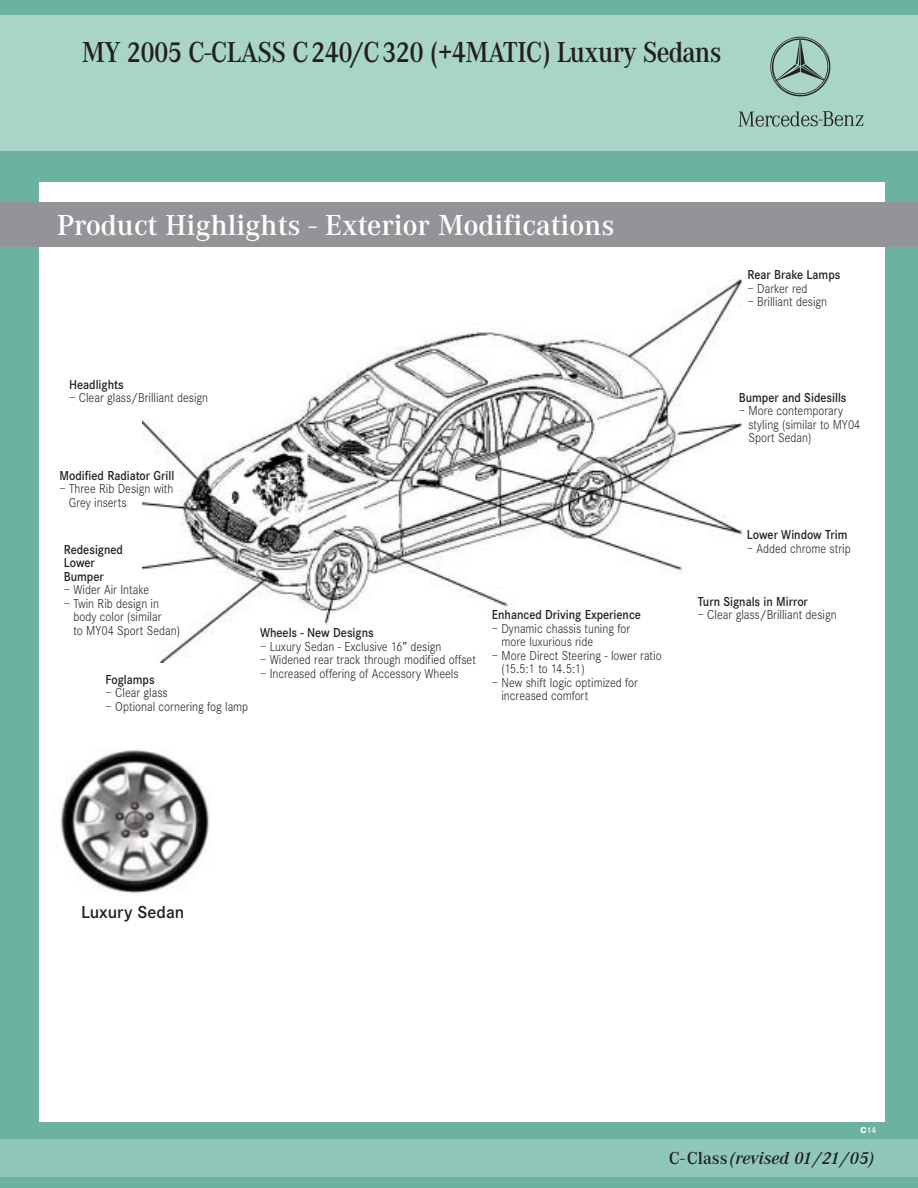
<style>
.page{position:relative;width:918px;height:1188px;background:#6cb2a0}
.page>*{position:absolute;margin:0;border:0;box-sizing:border-box;transform-origin:0 0}
.t1{font:600 30px "Corporate A";letter-spacing:-.025em;color:#231f1f;scale:.9 1}
.t2{font:600 30px "Corporate A";color:#fff}
.t3{font:italic 600 18px "Corporate A";color:#231f1f}
.t4{font:600 18px "Corporate S";color:#231f1f}
.t5{font:300 13.5px/13.5px "Corporate S";color:#231f1f;scale:.9 1}
.t6{font:600 13.5px/13.5px "Corporate S";color:#231f1f;scale:.9 1}
.t7{font:600 9px "Corporate S";color:#fff}
.s1{font-weight:800}
.s2{font-style:normal}
</style>
<div class="page">
<div style="left:0;top:15px;width:918px;height:135px;background:#a9d4c8"></div>
<svg style="left:738px;top:111px;width:126px;height:16px"></svg>
<svg style="left:770px;top:36px;width:61px;height:61px"></svg>
<div style="left:39px;top:182px;width:846px;height:940px;background:#fff"></div>
<div style="left:1px;top:1140px;width:917px;height:37px;background:#8fc8b9"></div>
<div style="left:0;top:202px;width:918px;height:45px;background:#939497"></div>
<img style="left:142px;top:275px;width:601px;height:388px">
<img style="left:60px;top:749px;width:150px;height:145px">
<h1 class="t1" style="left:82px;top:39px;width:713px">MY 2005 C-CLASS C240/C320 (+4MATIC) Luxury Sedans</h1>
<h1 class="t2" style="left:57px;top:212px;width:559px">Product Highlights - Exterior Modifications</h1>
<p class="t6" style="left:69px;top:379px;width:62px">Headlights</p>
<p class="t5" style="left:69px;top:392px;width:156px">– Clear glass/Brilliant design</p>
<p class="t6" style="left:60px;top:470px;width:129px">Modified Radiator Grill</p>
<p class="t5" style="left:69px;top:483px;width:117px;text-indent:-9px">– Three Rib Design with<br>Grey inserts</p>
<p class="t6" style="left:64px;top:544px;width:67px">Redesigned<br>Lower<br>Bumper</p>
<p class="t5" style="left:64px;top:584px;width:96px">– Wider Air Intake</p>
<p class="t5" style="left:73px;top:598px;width:120px;text-indent:-10px">– Twin Rib design in body color (similar<br>to MY04 Sport Sedan)</p>
<p class="t6" style="left:106px;top:674px;width:56px">Foglamps</p>
<p class="t5" style="left:106px;top:688px;width:70px">– Clear glass</p>
<p class="t5" style="left:106px;top:701px;width:160px">– Optional cornering fog lamp</p>
<p class="t6" style="left:260px;top:627px;width:128px">Wheels - New Designs</p>
<p class="t5" style="left:260px;top:641px;width:203px">– Luxury Sedan - Exclusive 16” design</p>
<p class="t5" style="left:260px;top:654px;width:241px">– Widened rear track through modified offset</p>
<p class="t5" style="left:260px;top:668px;width:222px">– Increased offering of Accessory Wheels</p>
<p class="t6" style="left:492px;top:610px;width:167px">Enhanced Driving Experience</p>
<p class="t5" style="left:501px;top:623px;width:145px;text-indent:-10px">– Dynamic chassis tuning for more luxurious ride</p>
<p class="t5" style="left:501px;top:650px;width:180px;text-indent:-10px">– More Direct Steering - lower ratio (15.5:1 to 14.5:1)</p>
<p class="t5" style="left:501px;top:677px;width:153px;text-indent:-10px">– New shift logic optimized for increased comfort</p>
<p class="t6" style="left:748px;top:269px;width:105px">Rear Brake Lamps</p>
<p class="t5" style="left:748px;top:283px;width:68px">– Darker red</p>
<p class="t5" style="left:748px;top:296px;width:90px">– Brilliant design</p>
<p class="t6" style="left:739px;top:392px;width:121px">Bumper and Sidesills</p>
<p class="t5" style="left:748px;top:406px;width:126px;text-indent:-10px">– More contemporary styling (similar to MY04<br>Sport Sedan)</p>
<p class="t6" style="left:747px;top:529px;width:113px">Lower Window Trim</p>
<p class="t5" style="left:747px;top:543px;width:117px">– Added chrome strip</p>
<p class="t6" style="left:698px;top:596px;width:124px">Turn Signals in Mirror</p>
<p class="t5" style="left:698px;top:609px;width:156px">– Clear glass/Brilliant design</p>
<h2 class="t4" style="left:81px;top:906px;width:105px">Luxury Sedan</h2>
<p class="t7" style="left:860px;top:1127px;width:17px"><span class="s1">C</span>14</p>
<h2 class="t3" style="left:669px;top:1151px;width:207px"><span class="s2">C-Class</span> (revised 01/21/05)</h2>
</div>
